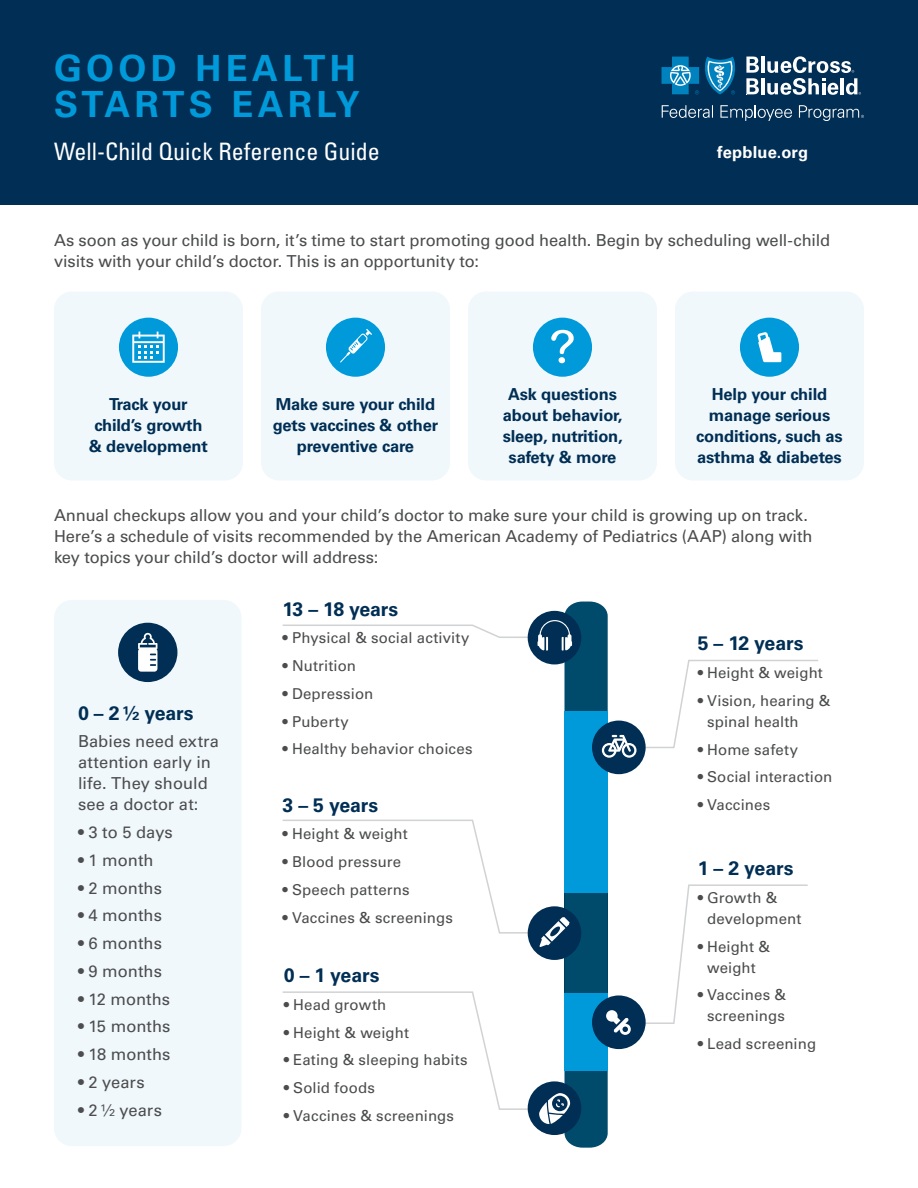
<style>
.page{position:relative;width:918px;height:1188px;background:#fff}
.page>*{position:absolute;margin:0;border:0;box-sizing:border-box;transform-origin:0 0}
.t1{font:700 36px/36px "Univers LT Std";letter-spacing:.12em;color:#009ada}
.t2{font:condensed 24px "Univers LT Std";color:#fff}
.t3{font:700 19.5px "Univers LT Std";letter-spacing:-.01em;color:#002e54}
.t4{font:16.5px/21px "Univers LT Std";letter-spacing:-.005em;color:#4b4c4d}
.t5{font:700 16.5px/21px "Univers LT Std";letter-spacing:-.01em;color:#002e54;text-align:center}
.t6{font:700 16.5px "Univers LT Std";letter-spacing:.01em;color:#fff}
.t7{font:16.5px "Univers LT Std";color:#4d4d4f}
.t8{font:15px/21px "Univers LT Std";letter-spacing:.01em;color:#4b4c4d}
.s1{color:#4b4c4d}
.s2{color:#4d4d4f}
</style>
<div class="page">
<div style="left:0;top:0;width:918px;height:205px;background:#002e54"></div>
<svg style="left:746px;top:57px;width:13px;height:37px"></svg>
<svg style="left:799px;top:105px;width:65px;height:16px"></svg>
<svg style="left:662px;top:57px;width:74px;height:37px"></svg>
<svg style="left:767px;top:56px;width:94px;height:39px"></svg>
<hr style="left:761px;top:78px;width:4px;height:16px;background:#fff">
<hr style="left:761px;top:57px;width:4px;height:16px;background:#fff">
<svg style="left:720px;top:105px;width:72px;height:16px"></svg>
<svg style="left:662px;top:105px;width:51px;height:13px"></svg>
<div style="left:54px;top:291px;width:189px;height:189px;background:#f0f8fc;border-radius:18px"></div>
<div style="left:261px;top:291px;width:189px;height:189px;background:#f0f8fc;border-radius:18px"></div>
<div style="left:468px;top:291px;width:189px;height:189px;background:#f0f8fc;border-radius:18px"></div>
<div style="left:675px;top:291px;width:189px;height:189px;background:#f0f8fc;border-radius:18px"></div>
<div style="left:119px;top:318px;width:59px;height:59px;background:#009ada;border-radius:50%"></div>
<svg style="left:132px;top:332px;width:33px;height:31px"></svg>
<div style="left:326px;top:318px;width:59px;height:59px;background:#009ada;border-radius:50%"></div>
<svg style="left:340px;top:329px;width:32px;height:34px"></svg>
<div style="left:533px;top:318px;width:59px;height:59px;background:#009ada;border-radius:50%"></div>
<svg style="left:551px;top:330px;width:23px;height:33px"></svg>
<div style="left:740px;top:318px;width:59px;height:59px;background:#009ada;border-radius:50%"></div>
<svg style="left:757px;top:332px;width:24px;height:30px"></svg>
<div style="left:54px;top:600px;width:188px;height:546px;background:#f0f8fc;border-radius:18px"></div>
<div style="left:118px;top:623px;width:59px;height:59px;background:#002e54;border-radius:50%"></div>
<svg style="left:138px;top:633px;width:19px;height:39px"></svg>
<svg style="left:282px;top:602px;width:536px;height:546px"></svg>
<h1 class="t1" style="left:54px;top:50px;width:307px">GOOD HEALTH<br>STARTS EARLY</h1>
<h2 class="t2" style="left:54px;top:136px;width:327px">Well-Child Quick Reference Guide</h2>
<p class="t6" style="left:717px;top:143px;width:92px">fepblue.org</p>
<p class="t4" style="left:54px;top:229px;width:778px">As soon as your child is born, it’s time to start promoting good health. Begin by scheduling well-child visits with your child’s doctor. This is an opportunity to:</p>
<p class="t5" style="left:89px;top:394px;width:120px">Track your child’s growth &amp; development</p>
<p class="t5" style="left:273px;top:394px;width:167px">Make sure your child gets vaccines &amp; other preventive care</p>
<p class="t5" style="left:503px;top:383px;width:122px">Ask questions about behavior, sleep, nutrition, safety &amp; more</p>
<p class="t5" style="left:696px;top:383px;width:148px">Help your child manage serious conditions, such as asthma &amp; diabetes</p>
<p class="t4" style="left:54px;top:505px;width:760px">Annual checkups allow you and your child’s doctor to make sure your child is growing up on track.<br>Here’s a schedule of visits recommended by the American Academy of Pediatrics (AAP) along with key topics your child’s doctor will address:</p>
<h3 class="t3" style="left:78px;top:701px;width:117px">0 – 2 ½ years</h3>
<p class="t4" style="left:78px;top:731px;width:142px">Babies need extra attention early in life. They should see a doctor at:</p>
<p class="t7" style="left:78px;top:823px;width:96px">• 3 to 5 d<span class="s1">ays</span></p>
<p class="t4" style="left:78px;top:850px;width:77px"><span class="s2">• 1 m</span>onth</p>
<p class="t4" style="left:78px;top:877px;width:85px"><span class="s2">• 2 m</span>onths</p>
<p class="t4" style="left:78px;top:905px;width:85px"><span class="s2">• 4 m</span>onths</p>
<p class="t4" style="left:78px;top:933px;width:85px"><span class="s2">• 6 m</span>onths</p>
<p class="t4" style="left:78px;top:961px;width:85px"><span class="s2">• 9 m</span>onths</p>
<p class="t4" style="left:78px;top:988px;width:94px"><span class="s2">• 1</span>2 months</p>
<p class="t4" style="left:78px;top:1016px;width:94px"><span class="s2">• 1</span>5 months</p>
<p class="t4" style="left:78px;top:1044px;width:94px"><span class="s2">• 1</span>8 months</p>
<p class="t4" style="left:78px;top:1072px;width:68px"><span class="s2">• 2 y</span>ears</p>
<p class="t4" style="left:78px;top:1099px;width:85px"><span class="s2">• 2</span> ½ years</p>
<h3 class="t3" style="left:283px;top:597px;width:117px">13 – 18 years</h3>
<p class="t8" style="left:283px;top:628px;width:188px">• Physical &amp; social activity</p>
<p class="t8" style="left:283px;top:655px;width:75px">• Nutrition</p>
<p class="t8" style="left:283px;top:683px;width:92px">• Depression</p>
<p class="t8" style="left:283px;top:711px;width:68px">• Puberty</p>
<p class="t8" style="left:283px;top:739px;width:191px">• Healthy behavior choices</p>
<h3 class="t3" style="left:283px;top:793px;width:97px">3 – 5 years</h3>
<p class="t8" style="left:283px;top:824px;width:127px">• Height &amp; weight</p>
<p class="t8" style="left:283px;top:852px;width:120px">• Blood pressure</p>
<p class="t8" style="left:283px;top:879px;width:128px">• Speech patterns</p>
<p class="t8" style="left:283px;top:907px;width:172px">• Vaccines &amp; screenings</p>
<h3 class="t3" style="left:284px;top:964px;width:97px">0 – 1 years</h3>
<p class="t8" style="left:284px;top:994px;width:104px">• Head growth</p>
<p class="t8" style="left:284px;top:1022px;width:127px">• Height &amp; weight</p>
<p class="t8" style="left:284px;top:1050px;width:185px">• Eating &amp; sleeping habits</p>
<p class="t8" style="left:284px;top:1077px;width:93px">• Solid foods</p>
<p class="t8" style="left:284px;top:1105px;width:172px">• Vaccines &amp; screenings</p>
<h3 class="t3" style="left:698px;top:632px;width:107px">5 – 12 years</h3>
<p class="t8" style="left:698px;top:662px;width:127px">• Height &amp; weight</p>
<p class="t8" style="left:707px;top:690px;width:125px;text-indent:-9px">• Vision, hearing &amp; spinal health</p>
<p class="t8" style="left:698px;top:739px;width:102px">• Home safety</p>
<p class="t8" style="left:698px;top:767px;width:136px">• Social interaction</p>
<p class="t8" style="left:698px;top:794px;width:74px">• Vaccines</p>
<h3 class="t3" style="left:698px;top:857px;width:97px">1 – 2 years</h3>
<p class="t8" style="left:707px;top:887px;width:96px;text-indent:-9px">• Growth &amp; development</p>
<p class="t8" style="left:698px;top:936px;width:74px;text-align:center">• Height &amp; weight</p>
<p class="t8" style="left:698px;top:985px;width:90px;text-align:center">• Vaccines &amp; screenings</p>
<p class="t8" style="left:698px;top:1033px;width:120px">• Lead screening</p>
</div>
